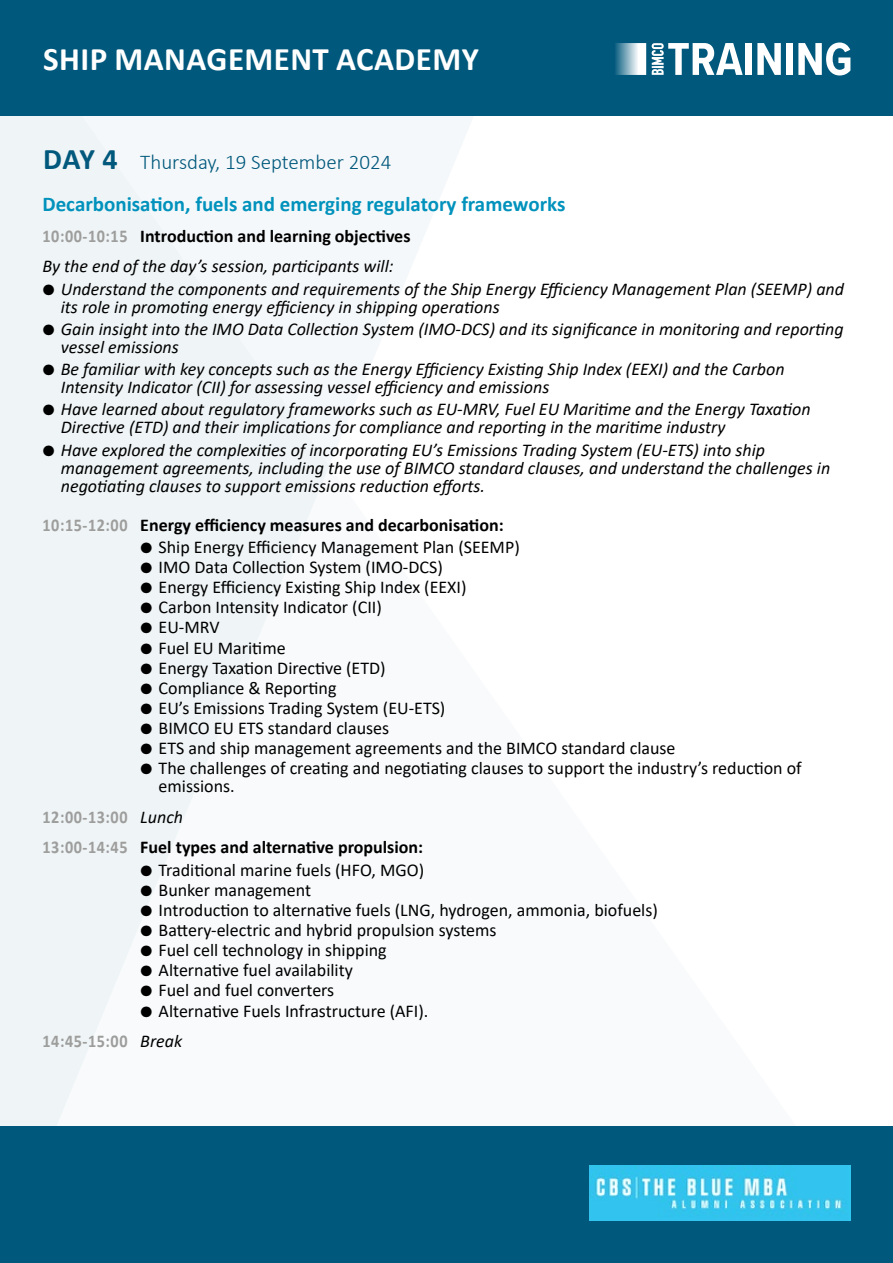
<style>
.page{position:relative;width:893px;height:1263px;background:#fff}
.page>*{position:absolute;margin:0;border:0;box-sizing:border-box;transform-origin:0 0}
.t1{font:700 33px "Calibri";letter-spacing:.015em;color:#fff}
.t2{font:700 21px "Calibri";color:#0092bc}
.t3{font:300 21px "Calibri";color:#00587c}
.t4{font:italic 18px/18px "Calibri";color:#000}
.t5{font:18px/18px "Calibri";color:#000}
.t6{font:700 18px/30.5px "Calibri";color:#000}
.s1{font-weight:700;font-size:30px}
.s2{font-weight:700;font-style:normal;color:#9d9d9c}
.s3{font-weight:700;font-style:normal}
.s4{font-family:"Proxima Nova Cond";font-style:normal}
.s5{color:#9d9d9c}
.s6{font-family:"Proxima Nova Cond"}
.s7{font-weight:400;font-style:italic}
.s8{font-weight:700;color:#9d9d9c}
.s9{font-style:italic}
</style>
<div class="page">
<svg style="left:0;top:115px;width:329px;height:1012px;fill:#eff4f6"></svg>
<div style="left:0;top:0;width:893px;height:115px;background:#00587c"></div>
<div style="left:0;top:1127px;width:893px;height:136px;background:#00587c"></div>
<div style="left:745px;top:43px;width:7px;height:32px;background:#fff"></div>
<svg style="left:757px;top:43px;width:24px;height:32px"></svg>
<div style="left:786px;top:43px;width:7px;height:32px;background:#fff"></div>
<svg style="left:798px;top:43px;width:52px;height:32px"></svg>
<svg style="left:652px;top:43px;width:91px;height:32px"></svg>
<svg style="left:615px;top:43px;width:31px;height:32px"></svg>
<img style="left:589px;top:1165px;width:261px;height:55px">
<h1 class="t1" style="left:43px;top:36px;width:437px">SHIP MANAGEMENT ACADEMY</h1>
<p class="t3" style="left:43px;top:149px;width:350px"><span class="s1">DAY 4</span> Thursday, 19 September 2024</p>
<p class="t2" style="left:43px;top:190px;width:524px">Decarbonisation, fuels and emerging regulatory frameworks</p>
<p class="t4" style="left:43px;top:220px;width:370px;line-height:30.5px"><span class="s2">10:00-10:15</span> <span class="s3">Introduction and learning objectives<br></span>By the end of the day’s session, participants will:</p>
<p class="t4" style="left:61px;top:279px;width:785px;text-indent:-18px"><span class="s4">●</span> Understand the components and requirements of the Ship Energy Efficiency Management Plan (SEEMP) and its role in promoting energy efficiency in shipping operations</p>
<p class="t4" style="left:61px;top:319px;width:784px;text-indent:-18px"><span class="s4">●</span> Gain insight into the IMO Data Collection System (IMO-DCS) and its significance in monitoring and reporting vessel emissions</p>
<p class="t4" style="left:61px;top:359px;width:725px;text-indent:-18px"><span class="s4">●</span> Be familiar with key concepts such as the Energy Efficiency Existing Ship Index (EEXI) and the Carbon<br>Intensity Indicator (CII) for assessing vessel efficiency and emissions</p>
<p class="t4" style="left:61px;top:400px;width:751px;text-indent:-18px"><span class="s4">●</span> Have learned about regulatory frameworks such as EU-MRV, Fuel EU Maritime and the Energy Taxation<br>Directive (ETD) and their implications for compliance and reporting in the maritime industry</p>
<p class="t4" style="left:61px;top:440px;width:771px;text-indent:-18px"><span class="s4">●</span> Have explored the complexities of incorporating EU’s Emissions Trading System (EU-ETS) into ship management agreements, including the use of BIMCO standard clauses, and understand the challenges in negotiating clauses to support emissions reduction efforts.</p>
<p class="t6" style="left:43px;top:509px;width:463px"><span class="s5">10:15-12:00</span> Energy efficiency measures and decarbonisation:</p>
<p class="t5" style="left:140px;top:537px;width:381px"><span class="s6">●</span> Ship Energy Efficiency Management Plan (SEEMP)</p>
<p class="t5" style="left:140px;top:558px;width:304px"><span class="s6">●</span> IMO Data Collection System (IMO-DCS)</p>
<p class="t5" style="left:140px;top:578px;width:328px"><span class="s6">●</span> Energy Efficiency Existing Ship Index (EEXI)</p>
<p class="t5" style="left:140px;top:598px;width:243px"><span class="s6">●</span> Carbon Intensity Indicator (CII)</p>
<p class="t5" style="left:140px;top:618px;width:81px"><span class="s6">●</span> EU-MRV</p>
<p class="t5" style="left:140px;top:638px;width:147px"><span class="s6">●</span> Fuel EU Maritime</p>
<p class="t5" style="left:140px;top:658px;width:247px"><span class="s6">●</span> Energy Taxation Directive (ETD)</p>
<p class="t5" style="left:140px;top:678px;width:198px"><span class="s6">●</span> Compliance &amp; Reporting</p>
<p class="t5" style="left:140px;top:698px;width:307px"><span class="s6">●</span> EU’s Emissions Trading System (EU-ETS)</p>
<p class="t5" style="left:140px;top:719px;width:250px"><span class="s6">●</span> BIMCO EU ETS standard clauses</p>
<p class="t5" style="left:140px;top:739px;width:537px"><span class="s6">●</span> ETS and ship management agreements and the BIMCO standard clause</p>
<p class="t5" style="left:159px;top:759px;width:645px;text-indent:-18px"><span class="s6">●</span> The challenges of creating and negotiating clauses to support the industry’s reduction of emissions.</p>
<p class="t6" style="left:43px;top:801px;width:382px"><span class="s5">12:00-13:00</span> <span class="s7">Lunch<br></span><span class="s5">13:00-14:45</span> Fuel types and alternative propulsion:</p>
<p class="t5" style="left:140px;top:860px;width:285px"><span class="s6">●</span> Traditional marine fuels (HFO, MGO)</p>
<p class="t5" style="left:140px;top:880px;width:172px"><span class="s6">●</span> Bunker management</p>
<p class="t5" style="left:140px;top:900px;width:519px"><span class="s6">●</span> Introduction to alternative fuels (LNG, hydrogen, ammonia, biofuels)</p>
<p class="t5" style="left:140px;top:920px;width:358px"><span class="s6">●</span> Battery-electric and hybrid propulsion systems</p>
<p class="t5" style="left:140px;top:941px;width:248px"><span class="s6">●</span> Fuel cell technology in shipping</p>
<p class="t5" style="left:140px;top:961px;width:214px"><span class="s6">●</span> Alternative fuel availability</p>
<p class="t5" style="left:140px;top:981px;width:195px"><span class="s6">●</span> Fuel and fuel converters</p>
<p class="t5" style="left:43px;top:995px;width:387px;line-height:30.6px;text-indent:98px"><span class="s6">●</span> Alternative Fuels Infrastructure (AFI).<br><span class="s8">14:45-15:00</span> <span class="s9">Break</span></p>
</div>
